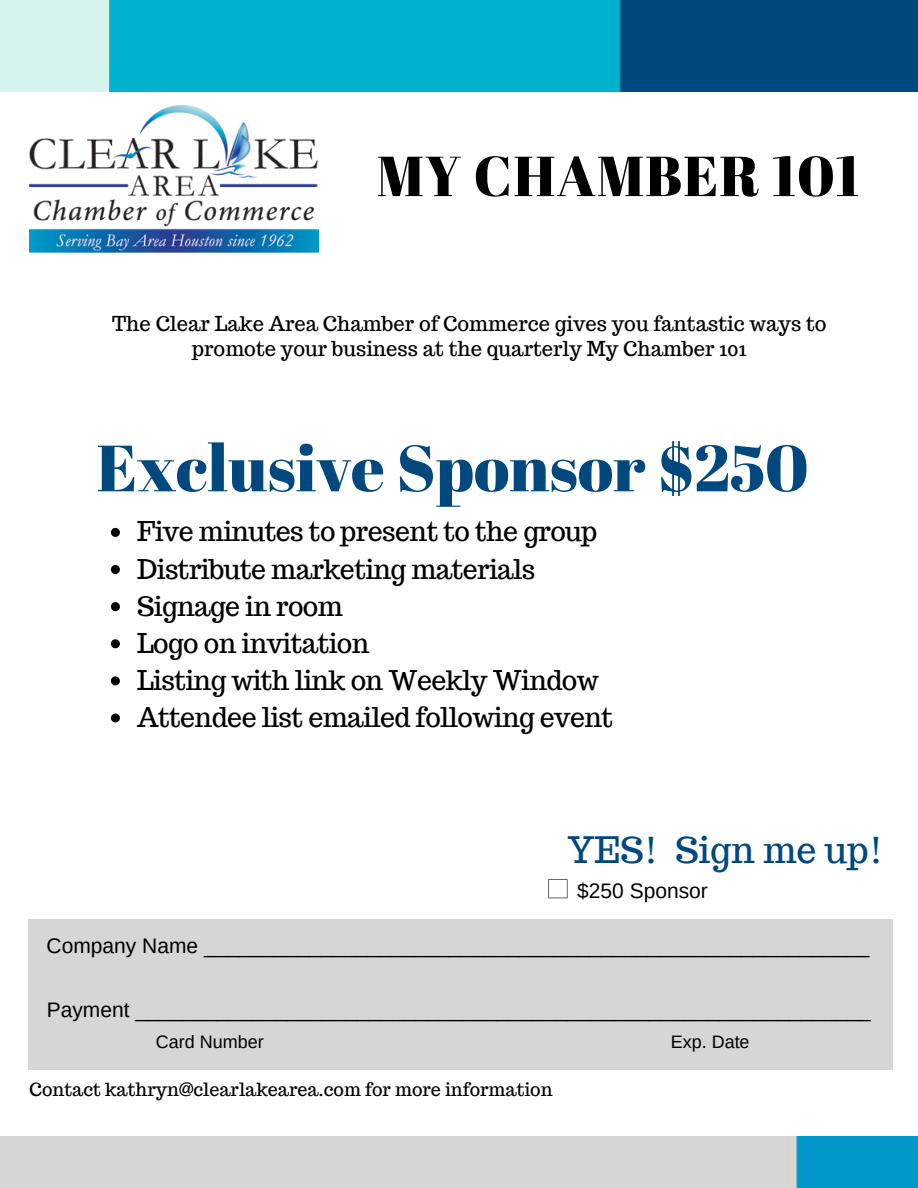
<style>
.page{position:relative;width:918px;height:1188px;background:#fff}
.page>*{position:absolute;margin:0;border:0;box-sizing:border-box;transform-origin:0 0}
.t1{font:65.25px "Abril Fatface";color:#00487e}
.t2{font:56.25px "Abril Fatface";letter-spacing:.02em;color:#000}
.t3{font:35.7px "Trocchi";color:#00487e}
.t4{font:26.7px/37.2px "Trocchi";letter-spacing:-.02em;color:#000}
.t5{font:21px "Arimo";color:#000}
.t6{font:20.1px/24.8px "Trocchi";color:#000;text-align:center}
.t7{font:18px "Trocchi";color:#000}
.t8{font:18px "Arimo";color:#000}
</style>
<div class="page">
<img style="left:0;top:0;width:918px;height:92px">
<img style="left:0;top:1137px;width:918px;height:51px">
<img style="left:29px;top:105px;width:289px;height:148px">
<div style="left:28px;top:919px;width:864px;height:150px;background:#d6d6d6"></div>
<svg style="left:548px;top:879px;width:19px;height:19px"></svg>
<svg style="left:111px;top:528px;width:9px;height:9px"></svg>
<svg style="left:111px;top:565px;width:9px;height:9px"></svg>
<svg style="left:111px;top:602px;width:9px;height:9px"></svg>
<svg style="left:111px;top:639px;width:9px;height:9px"></svg>
<svg style="left:111px;top:676px;width:9px;height:9px"></svg>
<svg style="left:111px;top:714px;width:9px;height:9px"></svg>
<h2 class="t2" style="left:377px;top:137px;width:484px">MY CHAMBER 101</h2>
<p class="t6" style="left:112px;top:311px;width:716px">The Clear Lake Area Chamber of Commerce gives you fantastic ways to promote your business at the quarterly My Chamber 101</p>
<h1 class="t1" style="left:97px;top:422px;width:713px">Exclusive Sponsor $250</h1>
<p class="t4" style="left:137px;top:513px;width:478px">Five minutes to present to the group<br>Distribute marketing materials<br>Signage in room<br>Logo on invitation<br>Listing with link on Weekly Window<br>Attendee list emailed following event</p>
<h3 class="t3" style="left:567px;top:827px;width:317px">YES! Sign me up!</h3>
<p class="t5" style="left:577px;top:879px;width:132px">$250 Sponsor</p>
<p class="t5" style="left:47px;top:934px;width:824px">Company Name _________________________________________________________</p>
<p class="t5" style="left:47px;top:998px;width:826px">Payment _______________________________________________________________</p>
<p class="t8" style="left:156px;top:1031px;width:110px">Card Number</p>
<p class="t8" style="left:671px;top:1032px;width:80px">Exp. Date</p>
<p class="t7" style="left:29px;top:1078px;width:525px">Contact kathryn@clearlakearea.com for more information</p>
</div>
